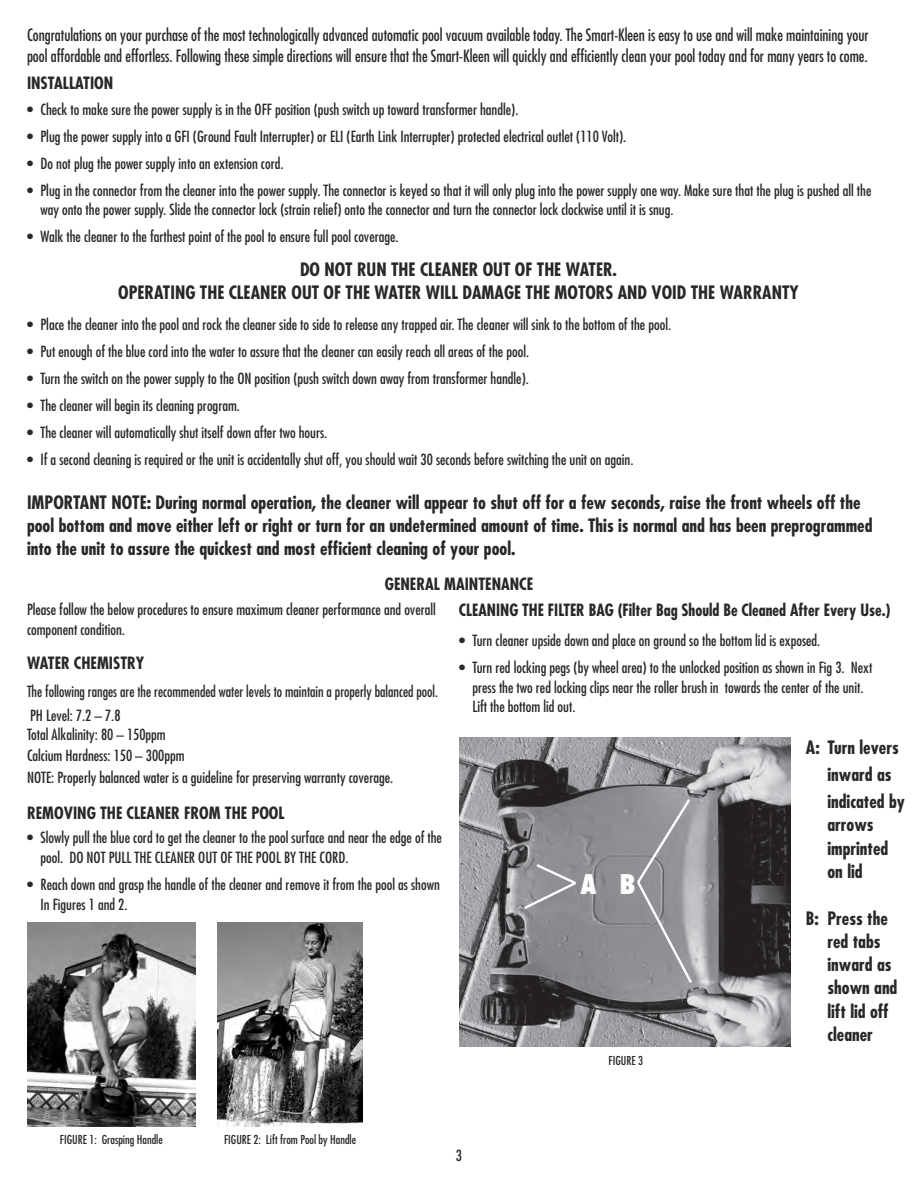
<style>
.page{position:relative;width:918px;height:1188px;background:#fff}
.page>*{position:absolute;margin:0;border:0;box-sizing:border-box;transform-origin:0 0}
.t1{font:800 condensed 26.4px "Futura";color:#fff}
.t2{font:700 condensed 18px/23.2px "Futura";color:#282828}
.t3{font:condensed 16.5px/21.3px "Futura";color:#282828;scale:.95 1}
.t4{font:700 condensed 16.5px "Futura";color:#282828}
.t5{font:condensed 15px/19.4px "Futura";color:#282828}
.t6{font:condensed 15px/24px "Futura";color:#282828;scale:.95 1}
.t7{font:condensed 12px "Futura";color:#282828}
</style>
<div class="page">
<img style="left:27px;top:922px;width:169px;height:204px">
<img style="left:217px;top:922px;width:146px;height:204px">
<img style="left:459px;top:737px;width:332px;height:309px">
<svg style="left:635px;top:796px;width:59px;height:190px"></svg>
<svg style="left:521px;top:862px;width:58px;height:49px"></svg>
<p class="t3" style="left:27px;top:25px;width:888px">Congratulations on your purchase of the most technologically advanced automatic pool vacuum available today. The Smart-Kleen is easy to use and will make maintaining your pool affordable and effortless. Following these simple directions will ensure that the Smart-Kleen will quickly and efficiently clean your pool today and for many years to come.</p>
<p class="t4" style="left:27px;top:75px;width:88px">INSTALLATION</p>
<p class="t5" style="left:27px;top:101px;width:493px">• Check to make sure the power supply is in the OFF position (push switch up toward transformer handle).</p>
<p class="t5" style="left:27px;top:128px;width:601px">• Plug the power supply into a GFI (Ground Fault Interrupter) or ELI (Earth Link Interrupter) protected electrical outlet (110 Volt).</p>
<p class="t5" style="left:27px;top:155px;width:258px">• Do not plug the power supply into an extension cord.</p>
<p class="t5" style="left:40px;top:182px;width:832px;text-indent:-14px">• Plug in the connector from the cleaner into the power supply. The connector is keyed so that it will only plug into the power supply one way. Make sure that the plug is pushed all the way onto the power supply. Slide the connector lock (strain relief) onto the connector and turn the connector lock clockwise until it is snug.</p>
<p class="t5" style="left:27px;top:228px;width:373px">• Walk the cleaner to the farthest point of the pool to ensure full pool coverage.</p>
<p class="t2" style="left:118px;top:259px;width:682px;text-align:center">DO NOT RUN THE CLEANER OUT OF THE WATER.<br>OPERATING THE CLEANER OUT OF THE WATER WILL DAMAGE THE MOTORS AND VOID THE WARRANTY</p>
<p class="t5" style="left:27px;top:316px;width:646px">• Place the cleaner into the pool and rock the cleaner side to side to release any trapped air. The cleaner will sink to the bottom of the pool.</p>
<p class="t5" style="left:27px;top:343px;width:504px">• Put enough of the blue cord into the water to assure that the cleaner can easily reach all areas of the pool.</p>
<p class="t5" style="left:27px;top:370px;width:503px">• Turn the switch on the power supply to the ON position (push switch down away from transformer handle).</p>
<p class="t5" style="left:27px;top:397px;width:215px">• The cleaner will begin its cleaning program.</p>
<p class="t5" style="left:27px;top:424px;width:302px">• The cleaner will automatically shut itself down after two hours.</p>
<p class="t5" style="left:27px;top:451px;width:608px">• If a second cleaning is required or the unit is accidentally shut off, you should wait 30 seconds before switching the unit on again.</p>
<p class="t2" style="left:27px;top:492px;width:847px">IMPORTANT NOTE: During normal operation, the cleaner will appear to shut off for a few seconds, raise the front wheels off the pool bottom and move either left or right or turn for an undetermined amount of time. This is normal and has been preprogrammed into the unit to assure the quickest and most efficient cleaning of your pool.</p>
<p class="t4" style="left:385px;top:576px;width:150px">GENERAL MAINTENANCE</p>
<p class="t5" style="left:27px;top:600px;width:410px;line-height:20.4px">Please follow the below procedures to ensure maximum cleaner performance and overall component condition.</p>
<p class="t4" style="left:459px;top:603px;width:433px">CLEANING THE FILTER BAG (Filter Bag Should Be Cleaned After Every Use.)</p>
<p class="t5" style="left:459px;top:632px;width:363px">• Turn cleaner upside down and place on ground so the bottom lid is exposed.</p>
<p class="t5" style="left:472px;top:659px;width:402px;text-indent:-14px">• Turn red locking pegs (by wheel area) to the unlocked position as shown in Fig 3. Next press the two red locking clips near the roller brush in towards the center of the unit.<br>Lift the bottom lid out.</p>
<p class="t4" style="left:27px;top:656px;width:119px">WATER CHEMISTRY</p>
<p class="t6" style="left:27px;top:680px;width:434px">The following ranges are the recommended water levels to maintain a properly balanced pool.<br>PH Level: 7.2 – 7.8</p>
<p class="t5" style="left:27px;top:726px;width:159px;line-height:20.4px">Total Alkalinity: 80 – 150ppm<br>Calcium Hardness: 150 – 300ppm</p>
<p class="t5" style="left:27px;top:769px;width:368px">NOTE: Properly balanced water is a guideline for preserving warranty coverage.</p>
<p class="t2" style="left:827px;top:736px;width:79px;line-height:27px;text-indent:-22px">A: Turn levers inward as indicated by</p>
<p class="t2" style="left:827px;top:815px;width:62px">arrows imprinted on lid</p>
<p class="t2" style="left:827px;top:908px;width:72px;text-indent:-22px">B: Press the red tabs inward as shown and lift lid off cleaner</p>
<p class="t4" style="left:27px;top:806px;width:259px">REMOVING THE CLEANER FROM THE POOL</p>
<p class="t5" style="left:40px;top:829px;width:403px;text-indent:-14px">• Slowly pull the blue cord to get the cleaner to the pool surface and near the edge of the pool. DO NOT PULL THE CLEANER OUT OF THE POOL BY THE CORD.</p>
<p class="t5" style="left:40px;top:875px;width:401px;line-height:20.4px;text-indent:-14px">• Reach down and grasp the handle of the cleaner and remove it from the pool as shown<br>In Figures 1 and 2.</p>
<h1 class="t1" style="left:580px;top:873px;width:17px">A</h1>
<h1 class="t1" style="left:620px;top:873px;width:18px">B</h1>
<p class="t7" style="left:60px;top:1134px;width:104px">FIGURE 1: Grasping Handle</p>
<p class="t7" style="left:224px;top:1134px;width:134px">FIGURE 2: Lift from Pool by Handle</p>
<p class="t5" style="left:456px;top:1147px;width:8px">3</p>
<p class="t7" style="left:609px;top:1055px;width:36px">FIGURE 3</p>
</div>
